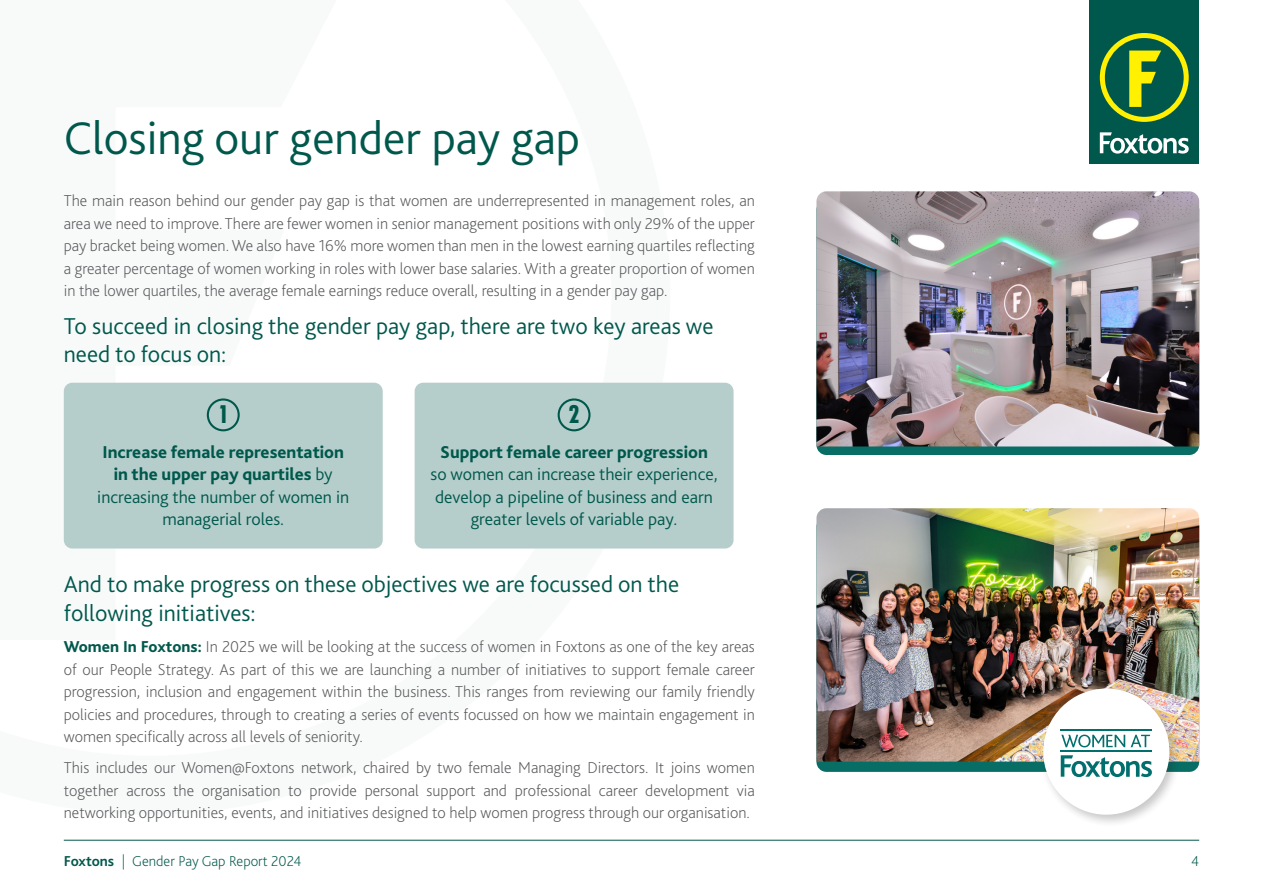
<style>
.page{position:relative;width:1263px;height:893px;background:#fff}
.page>*{position:absolute;margin:0;border:0;box-sizing:border-box;transform-origin:0 0}
.t1{font:300 48px "Bliss 2";color:#00584c}
.t2{font:900 condensed 25.2px "Neue Plak";color:#00584c}
.t3{font:300 24px/28.8px "Bliss 2";color:#00584c}
.t4{font:800 18px/22.5px "Bliss 2";color:#00584c;text-align:center}
.t5{font:300 18px/22.5px "Bliss 2";color:#00584c;text-align:center}
.t6{font:200 16.5px/22.5px "Bliss 2";color:#57585a;text-align:justify}
.t7{font:200 15px "Bliss 2";color:#00584c}
.s1{font-weight:300}
.s2{font-weight:800;color:#00584c}
.s3{font-weight:700}
</style>
<div class="page">
<hr style="left:64px;top:840px;width:1135px;height:1px;background:#00584c">
<div style="left:1089px;top:0;width:110px;height:164px;background:#00584c"></div>
<svg style="left:1100px;top:132px;width:89px;height:22px"></svg>
<svg style="left:1100px;top:33px;width:89px;height:89px"></svg>
<div style="left:816px;top:200px;width:383px;height:255px;background:#086e65;border-radius:10px"></div>
<div style="left:64px;top:383px;width:319px;height:166px;background:#b6cecb;border-radius:9px"></div>
<div style="left:415px;top:383px;width:318px;height:166px;background:#b6cecb;border-radius:9px"></div>
<div style="left:207px;top:398px;width:33px;height:33px;border:2px solid #00584c;border-radius:50%"></div>
<div style="left:558px;top:398px;width:32px;height:33px;border:2px solid #00584c;border-radius:50%"></div>
<img style="left:816px;top:191px;width:383px;height:255px">
<div style="left:816px;top:517px;width:383px;height:255px;background:#086e65;border-radius:10px"></div>
<img style="left:816px;top:508px;width:383px;height:254px">
<div style="left:1039px;top:684px;width:143px;height:143px;background:#231f20;opacity:.25"></div>
<div style="left:1043px;top:688px;width:126px;height:127px;background:#fff;border-radius:50%"></div>
<svg style="left:1061px;top:735px;width:64px;height:12px"></svg>
<svg style="left:1131px;top:735px;width:19px;height:12px"></svg>
<hr style="left:1061px;top:729px;width:91px;height:2px;background:#006f6d">
<hr style="left:1061px;top:751px;width:91px;height:1px;background:#006f6d">
<svg style="left:1061px;top:755px;width:91px;height:22px"></svg>
<h1 class="t1" style="left:64px;top:108px;width:518px">Closing our gender pay gap</h1>
<p class="t6" style="left:64px;top:189px;width:693px">The main reason behind our gender pay gap is that women are underrepresented in management roles, an area we need to improve. There are fewer women in senior management positions with only 29% of the upper pay bracket being women. We also have 16% more women than men in the lowest earning quartiles reflecting a greater percentage of women working in roles with lower base salaries. With a greater proportion of women in the lower quartiles, the average female earnings reduce overall, resulting in a gender pay gap.</p>
<h3 class="t3" style="left:64px;top:311px;width:651px">To succeed in closing the gender pay gap, there are two key areas we need to focus on:</h3>
<h2 class="t2" style="left:220px;top:396px;width:8px">1</h2>
<h2 class="t2" style="left:569px;top:396px;width:11px">2</h2>
<p class="t4" style="left:97px;top:440px;width:253px">Increase female representation in the upper pay quartiles <span class="s1">by increasing the number of women in managerial roles.</span></p>
<p class="t4" style="left:440px;top:440px;width:269px">Support female career progression</p>
<p class="t5" style="left:431px;top:462px;width:288px">so women can increase their experience, develop a pipeline of business and earn greater levels of variable pay.</p>
<h3 class="t3" style="left:64px;top:569px;width:617px">And to make progress on these objectives we are focussed on the following initiatives:</h3>
<p class="t6" style="left:64px;top:635px;width:692px"><span class="s2">Women In Foxtons:</span> In 2025 we will be looking at the success of women in Foxtons as one of the key areas of our People Strategy. As part of this we are launching a number of initiatives to support female career progression, inclusion and engagement within the business. This ranges from reviewing our family friendly policies and procedures, through to creating a series of events focussed on how we maintain engagement in women specifically across all levels of seniority.</p>
<p class="t6" style="left:64px;top:756px;width:692px">This includes our Women@Foxtons network, chaired by two female Managing Directors. It joins women together across the organisation to provide personal support and professional career development via networking opportunities, events, and initiatives designed to help women progress through our organisation.</p>
<p class="t7" style="left:64px;top:852px;width:239px"><span class="s3">Foxtons</span> | Gender Pay Gap Report 2024</p>
<p class="t7" style="left:1191px;top:852px;width:9px">4</p>
</div>
